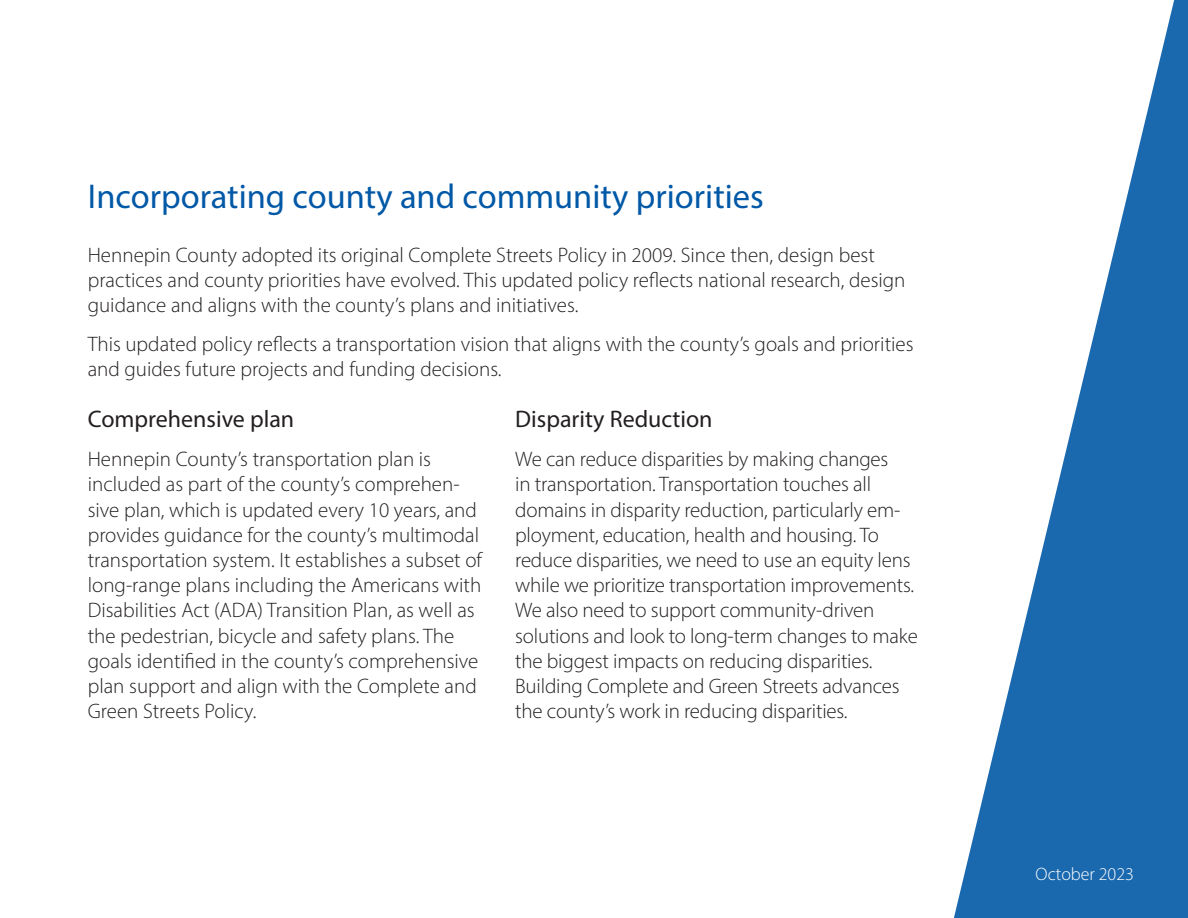
<style>
.page{position:relative;width:1188px;height:918px;background:#fff}
.page>*{position:absolute;margin:0;border:0;box-sizing:border-box;transform-origin:0 0}
.t1{font:34.5px "Myriad Pro";color:#0158a6}
.t2{font:24px "Myriad Pro";color:#231f20}
.t3{font:300 21px/25.2px "Myriad Pro";color:#231f20}
.t4{font:300 18px "Myriad Pro";color:#fff}
</style>
<div class="page">
<svg style="left:954px;top:0;width:234px;height:918px;fill:#1a69af"></svg>
<h1 class="t1" style="left:88px;top:175px;width:678px">Incorporating county and community priorities</h1>
<p class="t3" style="left:88px;top:242px;width:819px">Hennepin County adopted its original Complete Streets Policy in 2009. Since then, design best practices and county priorities have evolved. This updated policy reflects national research, design guidance and aligns with the county’s plans and initiatives.</p>
<p class="t3" style="left:88px;top:331px;width:827px">This updated policy reflects a transportation vision that aligns with the county’s goals and priorities and guides future projects and funding decisions.</p>
<h2 class="t2" style="left:88px;top:405px;width:208px">Comprehensive plan</h2>
<p class="t3" style="left:88px;top:446px;width:396px">Hennepin County’s transportation plan is included as part of the county’s comprehen&shy;sive plan, which is updated every 10 years, and provides guidance for the county’s multimodal transportation system. It establishes a subset of long-range plans including the Americans with Disabilities Act (ADA) Transition Plan, as well as the pedestrian, bicycle and safety plans. The goals identified in the county’s comprehensive plan support and align with the Complete and Green Streets Policy.</p>
<h2 class="t2" style="left:515px;top:405px;width:199px">Disparity Reduction</h2>
<p class="t3" style="left:515px;top:446px;width:404px">We can reduce disparities by making changes<br>in transportation. Transportation touches all domains in disparity reduction, particularly em&shy;ployment, education, health and housing. To reduce disparities, we need to use an equity lens while we prioritize transportation improvements.<br>We also need to support community-driven solutions and look to long-term changes to make the biggest impacts on reducing disparities.<br>Building Complete and Green Streets advances the county’s work in reducing disparities.</p>
<p class="t4" style="left:1036px;top:863px;width:100px">October 2023</p>
</div>
